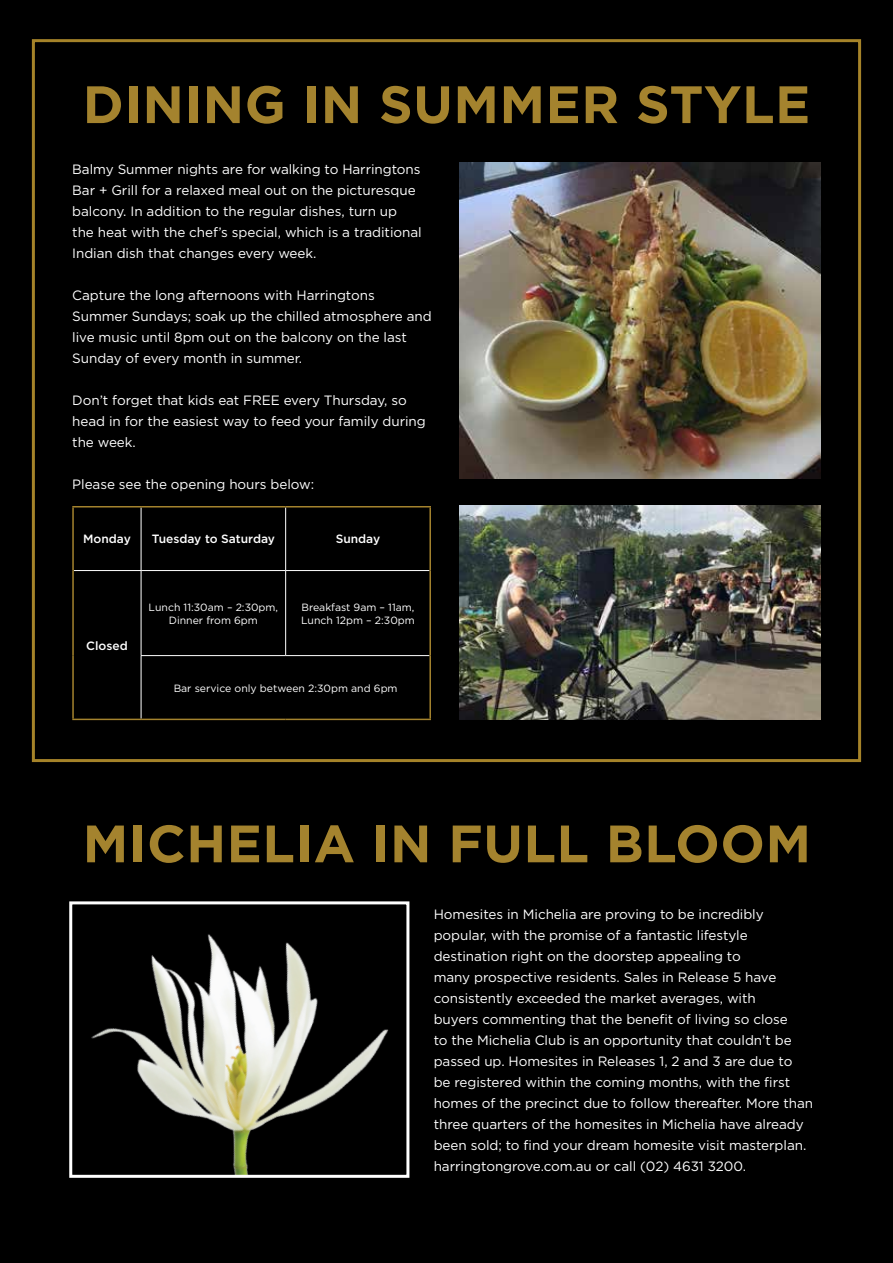
<style>
.page{position:relative;width:893px;height:1263px;background:#000}
.page>*{position:absolute;margin:0;border:0;box-sizing:border-box;transform-origin:0 0}
.t1{font:700 52.5px "Gotham";letter-spacing:.01em;color:#a4832e}
.t2{font:13.5px/21px "Gotham";letter-spacing:-.005em;color:#fff}
.t3{font:500 12px "Gotham";color:#fff}
.t4{font:10.5px/12.6px "Gotham";color:#fff;text-align:center}
</style>
<div class="page">
<div style="left:32px;top:39px;width:829px;height:723px;border:3px solid #a58329"></div>
<hr style="left:141px;top:507px;width:1px;height:63px;background:#fff">
<hr style="left:285px;top:507px;width:1px;height:63px;background:#fff">
<hr style="left:74px;top:570px;width:67px;height:1px;background:#fff">
<hr style="left:141px;top:570px;width:145px;height:1px;background:#fff">
<hr style="left:141px;top:571px;width:1px;height:84px;background:#fff">
<hr style="left:286px;top:570px;width:143px;height:1px;background:#fff">
<hr style="left:285px;top:571px;width:1px;height:84px;background:#fff">
<hr style="left:141px;top:655px;width:145px;height:1px;background:#fff">
<hr style="left:141px;top:656px;width:1px;height:63px;background:#fff">
<hr style="left:286px;top:655px;width:143px;height:1px;background:#fff">
<hr style="left:72px;top:506px;width:69px;height:1px;background:#a4832e">
<hr style="left:72px;top:507px;width:2px;height:63px;background:#a4832e">
<hr style="left:141px;top:506px;width:145px;height:1px;background:#a4832e">
<hr style="left:286px;top:506px;width:145px;height:1px;background:#a4832e">
<hr style="left:429px;top:507px;width:2px;height:63px;background:#a4832e">
<hr style="left:72px;top:570px;width:2px;height:86px;background:#a4832e">
<hr style="left:72px;top:656px;width:2px;height:63px;background:#a4832e">
<hr style="left:72px;top:719px;width:69px;height:1px;background:#a4832e">
<hr style="left:429px;top:570px;width:2px;height:86px;background:#a4832e">
<hr style="left:429px;top:656px;width:2px;height:63px;background:#a4832e">
<hr style="left:141px;top:719px;width:145px;height:1px;background:#a4832e">
<hr style="left:286px;top:719px;width:145px;height:1px;background:#a4832e">
<img style="left:459px;top:163px;width:362px;height:315px">
<img style="left:459px;top:506px;width:362px;height:214px">
<img style="left:91px;top:934px;width:298px;height:240px">
<div style="left:69px;top:901px;width:340px;height:277px;border:3px solid #fff"></div>
<h1 class="t1" style="left:83px;top:70px;width:729px">DINING IN SUMMER STYLE</h1>
<p class="t2" style="left:72px;top:158px;width:351px">Balmy Summer nights are for walking to Harringtons Bar + Grill for a relaxed meal out on the picturesque balcony. In addition to the regular dishes, turn up the heat with the chef’s special, which is a traditional Indian dish that changes every week.</p>
<p class="t2" style="left:72px;top:284px;width:361px">Capture the long afternoons with Harringtons Summer Sundays; soak up the chilled atmosphere and live music until 8pm out on the balcony on the last Sunday of every month in summer.</p>
<p class="t2" style="left:72px;top:390px;width:355px">Don’t forget that kids eat FREE every Thursday, so head in for the easiest way to feed your family during the week.</p>
<p class="t2" style="left:72px;top:474px;width:243px">Please see the opening hours below:</p>
<p class="t3" style="left:83px;top:531px;width:49px">Monday</p>
<p class="t3" style="left:152px;top:531px;width:125px">Tuesday to Saturday</p>
<p class="t3" style="left:336px;top:531px;width:46px">Sunday</p>
<p class="t3" style="left:86px;top:638px;width:43px">Closed</p>
<p class="t4" style="left:149px;top:601px;width:131px">Lunch 11:30am – 2:30pm,<br>Dinner from 6pm</p>
<p class="t4" style="left:301px;top:601px;width:115px;text-align:left">Breakfast 9am – 11am,<br>Lunch 12pm – 2:30pm</p>
<p class="t4" style="left:174px;top:681px;width:225px">Bar service only between 2:30pm and 6pm</p>
<h1 class="t1" style="left:83px;top:809px;width:730px">MICHELIA IN FULL BLOOM</h1>
<p class="t2" style="left:434px;top:903px;width:381px">Homesites in Michelia are proving to be incredibly popular, with the promise of a fantastic lifestyle destination right on the doorstep appealing to<br>many prospective residents. Sales in Release 5 have consistently exceeded the market averages, with<br>buyers commenting that the benefit of living so close<br>to the Michelia Club is an opportunity that couldn’t be passed up. Homesites in Releases 1, 2 and 3 are due to<br>be registered within the coming months, with the first homes of the precinct due to follow thereafter. More than three quarters of the homesites in Michelia have already been sold; to find your dream homesite visit masterplan. harringtongrove.com.au or call (02) 4631 3200.</p>
</div>
